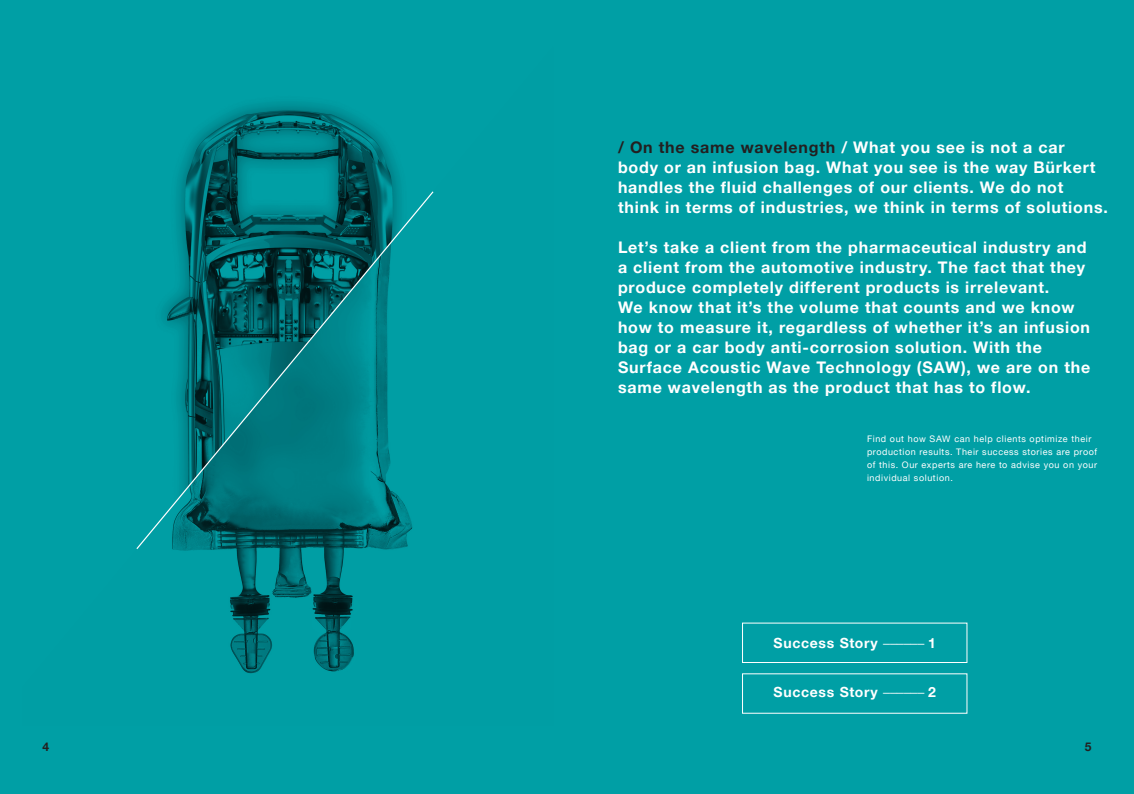
<style>
.page{position:relative;width:1134px;height:794px;background:#fff}
.page>*{position:absolute;margin:0;border:0;box-sizing:border-box;transform-origin:0 0}
.t1{font:700 16px/20px "Helvetica Neue LTW1 G";letter-spacing:.05em;color:#fff}
.t2{font:700 14px "Helvetica Neue LTW1 G";letter-spacing:.05em;color:#fff}
.t3{font:700 12px "Helvetica Neue LTW1 G";color:#231f20}
.t4{font:9px/13px "Helvetica Neue LTW1 G";letter-spacing:.065em;color:#fff}
.s1{color:#231f20}
.s2{font-weight:300}
</style>
<div class="page">
<div style="left:0;top:0;width:575px;height:794px;background:#009fa5"></div>
<div style="left:567px;top:0;width:567px;height:794px;background:#009fa5"></div>
<img style="left:178px;top:103px;width:222px;height:571px">
<svg style="left:136px;top:190px;width:298px;height:360px"></svg>
<div style="left:742px;top:622px;width:225px;height:41px;border:1px solid #fff"></div>
<p class="t1" style="left:618px;top:137px;width:491px"><span class="s1">/ On the same wavelength</span> / What you see is not a car body or an infusion bag. What you see is the way Bürkert handles the fluid challenges of our clients. We do not think in terms of industries, we think in terms of solutions.</p>
<p class="t1" style="left:618px;top:237px;width:474px">Let’s take a client from the pharmaceutical industry and a client from the automotive industry. The fact that they produce completely different products is irrelevant.<br>We know that it’s the volume that counts and we know how to measure it, regardless of whether it’s an infusion bag or a car body anti-corrosion solution. With the Surface Acoustic Wave Technology (SAW), we are on the same wavelength as the product that has to flow.</p>
<p class="t4" style="left:867px;top:432px;width:232px">Find out how SAW can help clients optimize their production results. Their success stories are proof of this. Our experts are here to advise you on your individual solution.</p>
<p class="t2" style="left:774px;top:634px;width:164px">Success Story <span class="s2">––––––</span> 1</p>
<p class="t2" style="left:774px;top:684px;width:164px">Success Story <span class="s2">––––––</span> 2</p>
<p class="t3" style="left:43px;top:740px;width:8px">4</p>
<p class="t3" style="left:1085px;top:740px;width:8px">5</p>
</div>
